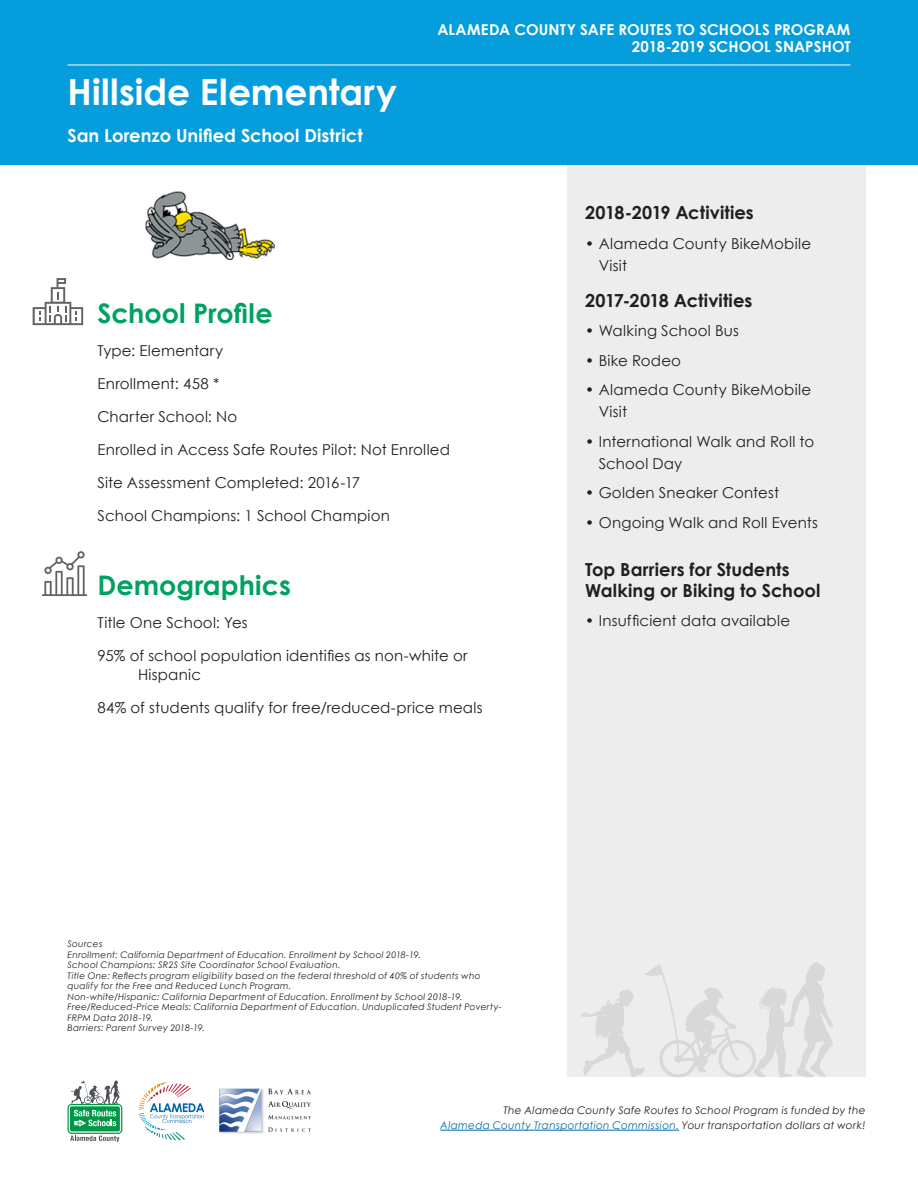
<style>
.page{position:relative;width:918px;height:1188px;background:#fff}
.page>*{position:absolute;margin:0;border:0;box-sizing:border-box;transform-origin:0 0}
._1__Header_1{font:700 36px "Century Gothic";color:#fff}
._1__Header_2{font:700 27px "Century Gothic";color:#00a261}
._1__Header_4_-_black{font:700 18px/21px "Century Gothic";letter-spacing:.005em;color:#231f20}
._1__Header_4_-_black-2{font:700 18px "Century Gothic";color:#fff}
._1__Body_Text{font:15px/22.5px "Century Gothic";letter-spacing:.01em;color:#231f20}
.t1{font:700 15px/16.5px "Century Gothic";letter-spacing:.01em;color:#fff;text-align:right}
.t2{font:italic 10.5px/15px "Century Gothic";letter-spacing:.025em;color:#231f20;text-align:right}
.t3{font:italic 9px/10.5px "Century Gothic";letter-spacing:.03em;color:#231f20}
.s1{color:#0068a9}
</style>
<div class="page">
<div style="left:567px;top:140px;width:299px;height:937px;background:#ededee"></div>
<div style="left:0;top:0;width:918px;height:164px;background:#069ddc"></div>
<hr style="left:440px;top:1130px;width:239px;height:1px;background:#0068a9">
<svg style="left:139px;top:1082px;width:65px;height:58px"></svg>
<img style="left:219px;top:1088px;width:92px;height:46px">
<svg style="left:68px;top:1080px;width:54px;height:62px"></svg>
<svg style="left:581px;top:962px;width:252px;height:116px"></svg>
<hr style="left:68px;top:65px;width:782px;height:1px;background:#fff">
<svg style="left:33px;top:278px;width:50px;height:47px"></svg>
<svg style="left:42px;top:551px;width:45px;height:45px"></svg>
<img style="left:145px;top:191px;width:131px;height:69px">
<p class="_1__Header_1" style="left:68px;top:64px;width:331px">Hillside Elementary</p>
<p class="_1__Header_4_-_black-2" style="left:68px;top:121px;width:297px">San Lorenzo Unified School District</p>
<p class="t1" style="left:437px;top:21px;width:415px">ALAMEDA COUNTY SAFE ROUTES TO SCHOOLS PROGRAM<br>2018-2019 SCHOOL SNAPSHOT</p>
<p class="_1__Header_2" style="left:98px;top:292px;width:177px">School Profile</p>
<p class="_1__Body_Text" style="left:98px;top:339px;width:127px">Type: Elementary</p>
<p class="_1__Body_Text" style="left:98px;top:372px;width:123px">Enrollment: 458 *</p>
<p class="_1__Body_Text" style="left:98px;top:405px;width:141px">Charter School: No</p>
<p class="_1__Body_Text" style="left:98px;top:438px;width:354px">Enrolled in Access Safe Routes Pilot: Not Enrolled</p>
<p class="_1__Body_Text" style="left:98px;top:471px;width:264px">Site Assessment Completed: 2016-17</p>
<p class="_1__Body_Text" style="left:98px;top:504px;width:294px">School Champions: 1 School Champion</p>
<p class="_1__Header_2" style="left:98px;top:565px;width:195px">Demographics</p>
<p class="_1__Body_Text" style="left:98px;top:611px;width:152px">Title One School: Yes</p>
<p class="_1__Body_Text" style="left:138px;top:645px;width:331px;line-height:19.5px;text-indent:-40px">95% of school population identifies as non-white or<br>Hispanic</p>
<p class="_1__Body_Text" style="left:98px;top:696px;width:387px">84% of students qualify for free/reduced-price meals</p>
<p class="_1__Header_4_-_black" style="left:585px;top:202px;width:170px">2018-2019 Activities</p>
<p class="_1__Body_Text" style="left:599px;top:232px;width:214px;text-indent:-14px">• Alameda County BikeMobile<br>Visit</p>
<p class="_1__Header_4_-_black" style="left:585px;top:289px;width:169px">2017-2018 Activities</p>
<p class="_1__Body_Text" style="left:585px;top:320px;width:155px">• Walking School Bus</p>
<p class="_1__Body_Text" style="left:585px;top:349px;width:97px">• Bike Rodeo</p>
<p class="_1__Body_Text" style="left:599px;top:378px;width:214px;text-indent:-14px">• Alameda County BikeMobile<br>Visit</p>
<p class="_1__Body_Text" style="left:599px;top:430px;width:217px;text-indent:-14px">• International Walk and Roll to<br>School Day</p>
<p class="_1__Body_Text" style="left:585px;top:482px;width:195px">• Golden Sneaker Contest</p>
<p class="_1__Body_Text" style="left:585px;top:511px;width:234px">• Ongoing Walk and Roll Events</p>
<p class="_1__Header_4_-_black" style="left:585px;top:558px;width:237px">Top Barriers for Students<br>Walking or Biking to School</p>
<p class="_1__Body_Text" style="left:585px;top:609px;width:206px">• Insufficient data available</p>
<p class="t3" style="left:68px;top:939px;width:436px">Sources<br>Enrollment: California Department of Education. Enrollment by School 2018-19.<br>School Champions: SR2S Site Coordinator School Evaluation.<br>Title One: Reflects program eligibility based on the federal threshold of 40% of students who qualify for the Free and Reduced Lunch Program.<br>Non-white/Hispanic: California Department of Education. Enrollment by School 2018-19.<br>Free/Reduced-Price Meals: California Department of Education. Unduplicated Student Poverty-FRPM Data 2018-19.<br>Barriers: Parent Survey 2018-19.</p>
<p class="t2" style="left:440px;top:1103px;width:427px">The Alameda County Safe Routes to School Program is funded by the<br><span class="s1">Alameda County Transportation Commission.</span> Your transportation dollars at work!</p>
</div>
